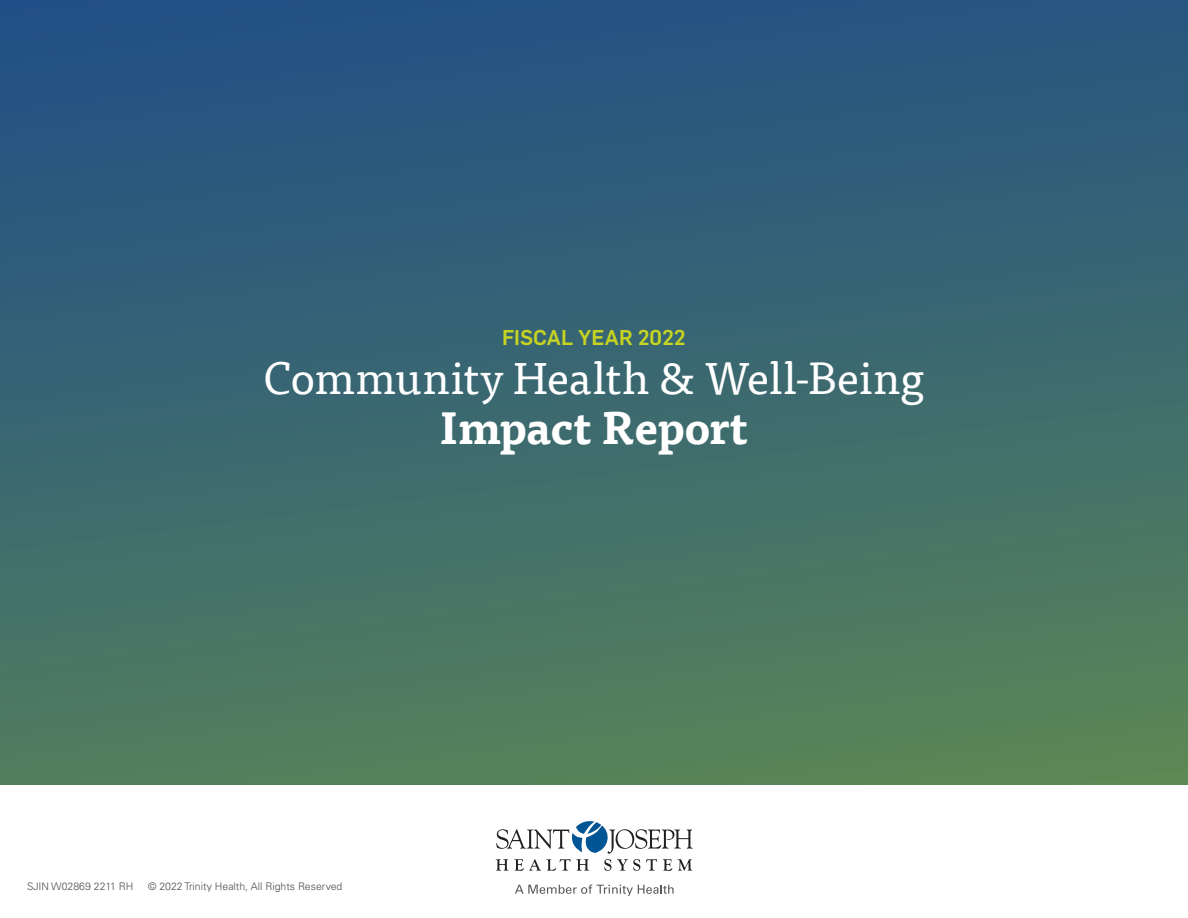
<style>
.page{position:relative;width:1188px;height:918px;background:#fff}
.page>*{position:absolute;margin:0;border:0;box-sizing:border-box;transform-origin:0 0}
.t1{font:45px "Tisa Offc";letter-spacing:-.005em;color:#fff}
.t2{font:700 45px "Tisa Offc";letter-spacing:-.005em;color:#fff}
.t3{font:500 21px "Flama";color:#c7d421}
.t4{font:300 10.5px "Univers LT Std";color:#4d4d4d}
</style>
<div class="page">
<div style="left:0;top:0;width:1188px;height:785px;background:linear-gradient(to bottom,#225185,#56825a)"></div>
<svg style="left:496px;top:821px;width:197px;height:50px"></svg>
<svg style="left:515px;top:885px;width:159px;height:11px"></svg>
<p class="t3" style="left:502px;top:322px;width:185px">FISCAL YEAR 2022</p>
<p class="t1" style="left:263px;top:353px;width:663px">Community Health &amp; Well-Being</p>
<p class="t2" style="left:440px;top:401px;width:310px">Impact Report</p>
<p class="t4" style="left:27px;top:880px;width:108px">SJIN W02869 2211 RH</p>
<p class="t4" style="left:148px;top:880px;width:196px">© 2022 Trinity Health, All Rights Reserved</p>
</div>
